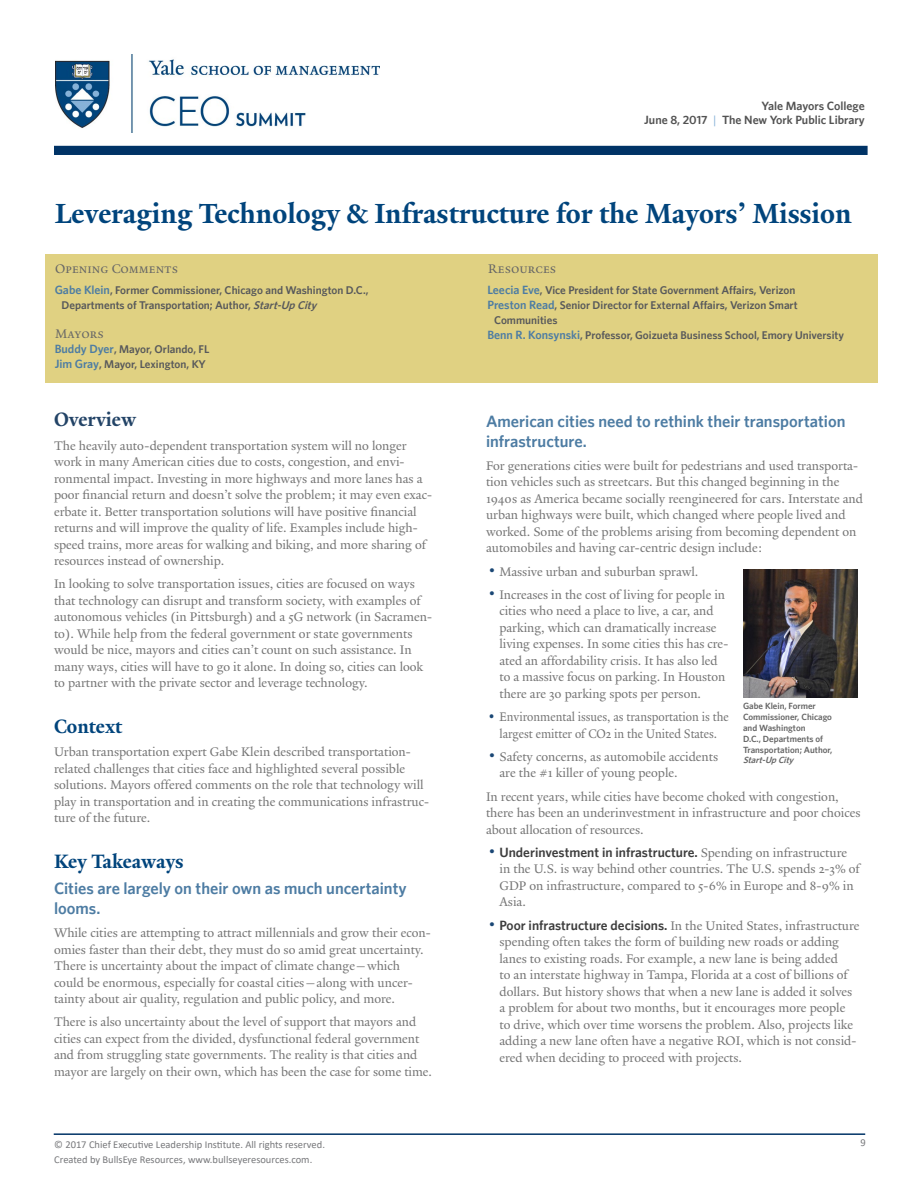
<style>
.page{position:relative;width:918px;height:1188px;background:#fff}
.page>*{position:absolute;margin:0;border:0;box-sizing:border-box;transform-origin:0 0}
.t1{font:700 30px "Yale Design";color:#00447c}
.t2{font:700 21px "Yale Design";color:#00447c}
.t3{font:700 21px "Yale Admin";color:#224366}
.t4{font:600 16.5px/19.8px "Whitney";color:#4d7ca3}
.t5{font:13.5px/16.5px "Yale Design";color:#757575}
.t6{font:13.5px/16.5px "Yale Design";color:#757575;text-align:center;scale:.93 1}
.t7{font:600 13.5px "Whitney";color:#3d3d3d}
.t8{font:13.5px "Yale Design Small Cap";color:#666}
.t9{font:600 12px/14.4px "Whitney";color:#525252;text-align:right}
.t10{font:600 11.25px/15px "Whitney";color:#58595b}
.t11{font:10.5px "Calibri";color:#77787b}
.t12{font:600 9px/10.8px "Whitney";color:#666}
.t13{font:italic 600 9px "Whitney";color:#666}
.s1{font-family:"Yale Design";font-weight:700;color:#87b2d8}
.s2{font-size:12px;color:#4d7ca3}
.s3{font-style:italic}
.s4{font-size:22.5px;color:#1a4775}
.s5{font-family:"Yale Design";font-weight:400;font-size:22.5px;color:#1a4775}
.s6{font-family:"Yale Design";font-weight:400;color:#757575}
.s7{font-family:"Whitney";font-weight:600;color:#3d3d3d}
</style>
<div class="page">
<hr style="left:54px;top:1133px;width:811px;height:2px;background:#036">
<div style="left:54px;top:146px;width:814px;height:9px;background:#036"></div>
<img style="left:56px;top:54px;width:324px;height:78px">
<div style="left:45px;top:254px;width:833px;height:128px;background:#e0d182"></div>
<img style="left:743px;top:569px;width:115px;height:129px">
<p class="t9" style="left:644px;top:98px;width:222px">Yale Mayors College<br>June 8, 2017 <span class="s1">|</span> The New York Public Library</p>
<h1 class="t1" style="left:55px;top:195px;width:798px">Leveraging Technology &amp; Infrastructure for the Mayors’ Mission</h1>
<p class="t8" style="left:55px;top:260px;width:125px">Opening Comments</p>
<p class="t8" style="left:488px;top:260px;width:70px">Resources</p>
<p class="t10" style="left:61px;top:283px;width:309px;text-indent:-7px"><span class="s2">Gabe Klein</span>, Former Commissioner, Chicago and Washington D.C.,<br>Departments of Transportation; Author, <span class="s3">Start-UpCity</span></p>
<p class="t10" style="left:55px;top:341px;width:156px"><span class="s2">Buddy Dyer</span>, Mayor, Orlando, FL<br><span class="s2">Jim Gray</span>, Mayor, Lexington, KY</p>
<p class="t8" style="left:55px;top:326px;width:50px">Mayors</p>
<h2 class="t3" style="left:54px;top:407px;width:84px">Overview</h2>
<p class="t5" style="left:54px;top:437px;width:380px">The heavily auto-dependent transportation system will no longer work in many American cities due to costs, congestion, and envi&shy;ronmental impact. Investing in more highways and more lanes has a poor financial return and doesn’t solve the problem; it may even exac&shy;erbate it. Better transportation solutions will have positive financial returns and will improve the quality of life. Examples include high&shy;speed trains, more areas for walking and biking, and more sharing of resources instead of ownership.</p>
<p class="t5" style="left:54px;top:576px;width:379px">In looking to solve transportation issues, cities are focused on ways that technology can disrupt and transform society, with examples of autonomous vehicles (in Pittsburgh) and a 5G network (in Sacramen&shy;to). While help from the federal government or state governments would be nice, mayors and cities can’t count on such assistance. In many ways, cities will have to go it alone. In doing so, cities can look to partner with the private sector and leverage technology.</p>
<h2 class="t2" style="left:54px;top:714px;width:70px">Context</h2>
<p class="t5" style="left:54px;top:744px;width:376px">Urban transportation expert Gabe Klein described transportation&shy;related challenges that cities face and highlighted several possible solutions. Mayors offered comments on the role that technology will play in transportation and in creating the communications infrastruc&shy;ture of the future.</p>
<h2 class="t2" style="left:54px;top:848px;width:131px">Key Takeaways</h2>
<p class="t4" style="left:54px;top:878px;width:354px">Cities are largely on their own as much uncertainty looms.</p>
<p class="t5" style="left:54px;top:925px;width:378px">While cities are attempting to attract millennials and grow their econ&shy;omies faster than their debt, they must do so amid great uncertainty.<br>There is uncertainty about the impact of climate change—which could be enormous, especially for coastal cities—along with uncer&shy;tainty about air quality, regulation and public policy, and more.</p>
<p class="t5" style="left:54px;top:1014px;width:380px">There is also uncertainty about the level of support that mayors and cities can expect from the divided, dysfunctional federal government and from struggling state governments. The reality is that cities and mayor are largely on their own, which has been the case for some time.</p>
<p class="t10" style="left:487px;top:282px;width:310px"><span class="s2">Leecia Eve</span>, Vice President for State Government Affairs, Verizon</p>
<p class="t10" style="left:487px;top:297px;width:312px"><span class="s2">Preston Read</span>, Senior Director for External Affairs, Verizon Smart</p>
<p class="t10" style="left:494px;top:312px;width:65px">Communities</p>
<p class="t10" style="left:487px;top:327px;width:358px"><span class="s2">Benn R. Konsynski</span>, Professor, Goizueta Business School, Emory University</p>
<p class="t4" style="left:486px;top:411px;width:361px">American cities need to rethink their transportation infrastructure.</p>
<p class="t5" style="left:486px;top:457px;width:379px">For generations cities were built for pedestrians and used transporta&shy;tion vehicles such as streetcars. But this changed beginning in the 1940s as America became socially reengineered for cars. Interstate and urban highways were built, which changed where people lived and worked. Some of the problems arising from becoming dependent on automobiles and having car-centric design include:</p>
<p class="t5" style="left:486px;top:563px;width:214px"><span class="s4">•</span> Massive urban and suburban sprawl.</p>
<p class="t5" style="left:500px;top:586px;width:230px;text-indent:-14px"><span class="s4">•</span> Increases in the cost of living for people in cities who need a place to live, a car, and parking, which can dramatically increase living expenses. In some cities this has cre&shy;ated an affordability crisis. It has also led to a massive focus on parking. In Houston there are 30 parking spots per person.</p>
<p class="t6" style="left:486px;top:709px;width:263px"><span class="s4">•</span> Environmental issues, as transportation is the largest emitter of CO2 in the United States.</p>
<p class="t5" style="left:500px;top:748px;width:220px;text-indent:-14px"><span class="s4">•</span> Safety concerns, as automobile accidents are the #1 killer of young people.</p>
<p class="t5" style="left:486px;top:788px;width:376px">In recent years, while cities have become choked with congestion, there has been an underinvestment in infrastructure and poor choices about allocation of resources.</p>
<p class="t7" style="left:486px;top:844px;width:363px"><span class="s5">•</span> Underinvestment in infrastructure. <span class="s6">Spending on infrastructure</span></p>
<p class="t5" style="left:500px;top:861px;width:362px">in the U.S. is way behind other countries. The U.S. spends 2-3% of<br>GDP on infrastructure, compared to 5-6% in Europe and 8-9% in<br>Asia.</p>
<p class="t5" style="left:500px;top:917px;width:362px;text-indent:-14px"><span class="s4">•</span> <span class="s7">Poor infrastructure decisions.</span> In the United States, infrastructure spending often takes the form of building new roads or adding lanes to existing roads. For example, a new lane is being added<br>to an interstate highway in Tampa, Florida at a cost of billions of dollars. But history shows that when a new lane is added it solves a problem for about two months, but it encourages more people to drive, which over time worsens the problem. Also, projects like adding a new lane often have a negative ROI, which is not consid&shy;ered when deciding to proceed with projects.</p>
<p class="t12" style="left:743px;top:701px;width:91px">Gabe Klein, Former<br>Commissioner, Chicago and Washington<br>D.C., Departments of<br>Transportation; Author,</p>
<p class="t13" style="left:743px;top:755px;width:55px">Start-UpCity</p>
<p class="t11" style="left:54px;top:1137px;width:272px">© 2017 Chief Executive Leadership Institute. All rights reserved.</p>
<p class="t11" style="left:860px;top:1135px;width:7px">9</p>
<p class="t11" style="left:54px;top:1152px;width:260px">Created by BullsEye Resources, www.bullseyeresources.com.</p>
</div>
